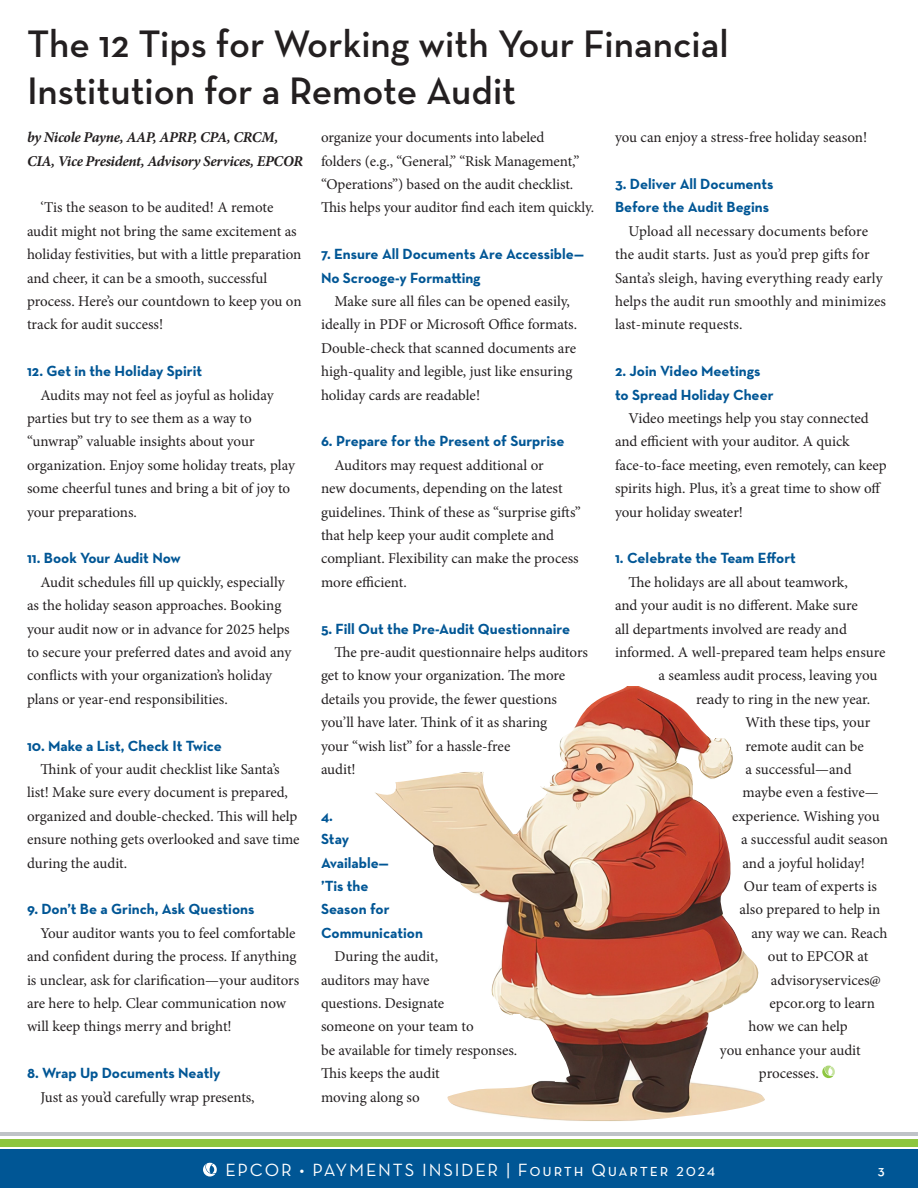
<style>
.page{position:relative;width:918px;height:1188px;background:#fff}
.page>*{position:absolute;margin:0;border:0;box-sizing:border-box;transform-origin:0 0}
.h1_headline{font:600 39px/46.8px "Neutraface Text";color:#231f20}
.t1{font:18px "Neutraface Text";letter-spacing:.1em;color:#fff}
.body{font:15px/23.4px "Minion Pro";letter-spacing:-.005em;color:#231f20}
.h2_sub-head{font:700 15px/23.4px "Neutraface Text";color:#005695}
.byline{font:italic 700 15px/23.4px "Minion Pro";letter-spacing:-.02em;color:#231f20}
.t2{font:600 13.5px "Neutraface Text";color:#fff}
</style>
<div class="page">
<div style="left:0;top:1149px;width:918px;height:39px;background:#005695"></div>
<hr style="left:0;top:1133px;width:918px;height:3px;background:#bfc3c7">
<div style="left:0;top:1139px;width:918px;height:7px;background:#8dc63f"></div>
<svg style="left:203px;top:1163px;width:14px;height:14px"></svg>
<svg style="left:822px;top:1066px;width:13px;height:12px"></svg>
<img style="left:375px;top:686px;width:390px;height:435px">
<h1 class="h1_headline" style="left:27px;top:20px;width:703px">The 12 Tips for Working with Your Financial<br>Institution for a Remote Audit</h1>
<p class="byline" style="left:27px;top:125px;width:277px">by Nicole Payne, AAP, APRP, CPA, CRCM,<br>CIA, Vice President, Advisory Services, EPCOR</p>
<p class="body" style="left:27px;top:196px;width:276px;text-indent:14px">‘Tis the season to be audited! A remote audit might not bring the same excitement as holiday festivities, but with a little preparation and cheer, it can be a smooth, successful process. Here’s our countdown to keep you on track for audit success!</p>
<h2 class="h2_sub-head" style="left:27px;top:359px;width:177px">12. Get in the Holiday Spirit</h2>
<p class="body" style="left:27px;top:383px;width:269px;text-indent:14px">Audits may not feel as joyful as holiday parties but try to see them as a way to “unwrap” valuable insights about your organization. Enjoy some holiday treats, play some cheerful tunes and bring a bit of joy to your preparations.</p>
<h2 class="h2_sub-head" style="left:27px;top:546px;width:155px">11. Book Your Audit Now</h2>
<p class="body" style="left:27px;top:570px;width:266px;text-indent:14px">Audit schedules fill up quickly, especially as the holiday season approaches. Booking your audit now or in advance for 2025 helps to secure your preferred dates and avoid any conflicts with your organization’s holiday plans or year-end responsibilities.</p>
<h2 class="h2_sub-head" style="left:27px;top:734px;width:196px">10. Make a List, Check It Twice</h2>
<p class="body" style="left:27px;top:758px;width:274px;text-indent:14px">Think of your audit checklist like Santa’s list! Make sure every document is prepared, organized and double-checked. This will help ensure nothing gets overlooked and save time during the audit.</p>
<h2 class="h2_sub-head" style="left:27px;top:897px;width:229px">9. Don’t Be a Grinch, Ask Questions</h2>
<p class="body" style="left:27px;top:921px;width:274px;text-indent:14px">Your auditor wants you to feel comfortable and confident during the process. If anything is unclear, ask for clarification—your auditors are here to help. Clear communication now will keep things merry and bright!</p>
<h2 class="h2_sub-head" style="left:27px;top:1061px;width:195px">8. Wrap Up Documents Neatly</h2>
<p class="body" style="left:40px;top:1085px;width:216px">Just as you’d carefully wrap presents,</p>
<p class="body" style="left:321px;top:126px;width:275px">organize your documents into labeled<br>folders (e.g., “General,” “Risk Management,” “Operations”) based on the audit checklist.<br>This helps your auditor find each item quickly.</p>
<h2 class="h2_sub-head" style="left:321px;top:242px;width:264px">7. Ensure All Documents Are Accessible—<br>No Scrooge-y Formatting</h2>
<p class="body" style="left:321px;top:290px;width:258px;text-indent:14px">Make sure all files can be opened easily, ideally in PDF or Microsoft Office formats.<br>Double-check that scanned documents are high-quality and legible, just like ensuring holiday cards are readable!</p>
<h2 class="h2_sub-head" style="left:321px;top:429px;width:245px">6. Prepare for the Present of Surprise</h2>
<p class="body" style="left:321px;top:453px;width:261px;text-indent:14px">Auditors may request additional or<br>new documents, depending on the latest guidelines. Think of these as “surprise gifts” that help keep your audit complete and compliant. Flexibility can make the process more efficient.</p>
<h2 class="h2_sub-head" style="left:321px;top:617px;width:251px">5. Fill Out the Pre-Audit Questionnaire</h2>
<p class="body" style="left:321px;top:641px;width:269px;text-indent:14px">The pre-audit questionnaire helps auditors get to know your organization. The more details you provide, the fewer questions you’ll have later. Think of it as sharing<br>your “wish list” for a hassle-free<br>audit!</p>
<h2 class="h2_sub-head" style="left:321px;top:804px;width:104px">4.<br>Stay<br>Available—<br>’Tis the<br>Season for<br>Communication</h2>
<p class="body" style="left:321px;top:945px;width:198px;text-indent:14px">During the audit,<br>auditors may have<br>questions. Designate<br>someone on your team to<br>be available for timely responses.<br>This keeps the audit<br>moving along so</p>
<p class="body" style="left:615px;top:126px;width:254px">you can enjoy a stress-free holiday season!</p>
<h2 class="h2_sub-head" style="left:615px;top:172px;width:160px">3. Deliver All Documents<br>Before the Audit Begins</h2>
<p class="body" style="left:615px;top:219px;width:273px;text-indent:14px">Upload all necessary documents before the audit starts. Just as you’d prep gifts for Santa’s sleigh, having everything ready early helps the audit run smoothly and minimizes last-minute requests.</p>
<h2 class="h2_sub-head" style="left:615px;top:359px;width:160px">2. Join Video Meetings to Spread Holiday Cheer</h2>
<p class="body" style="left:615px;top:407px;width:273px;text-indent:14px">Video meetings help you stay connected and efficient with your auditor. A quick face-to-face meeting, even remotely, can keep spirits high. Plus, it’s a great time to show off your holiday sweater!</p>
<h2 class="h2_sub-head" style="left:615px;top:546px;width:183px">1. Celebrate the Team Effort</h2>
<p class="body" style="left:629px;top:570px;width:221px">The holidays are all about teamwork,</p>
<p class="body" style="left:615px;top:594px;width:244px">and your audit is no different. Make sure</p>
<p class="body" style="left:615px;top:617px;width:233px">all departments involved are ready and</p>
<p class="body" style="left:615px;top:641px;width:272px">informed. A well-prepared team helps ensure</p>
<p class="body" style="left:659px;top:664px;width:221px">a seamless audit process, leaving you</p>
<p class="body" style="left:696px;top:687px;width:176px">ready to ring in the new year.</p>
<p class="body" style="left:746px;top:711px;width:126px">With these tips, your</p>
<p class="body" style="left:746px;top:734px;width:120px">remote audit can be</p>
<p class="body" style="left:746px;top:758px;width:108px">a successful—and</p>
<p class="body" style="left:742px;top:781px;width:138px">maybe even a festive—</p>
<p class="body" style="left:732px;top:804px;width:149px">experience. Wishing you</p>
<p class="body" style="left:741px;top:828px;width:149px">a successful audit season</p>
<p class="body" style="left:742px;top:851px;width:124px">and a joyful holiday!</p>
<p class="body" style="left:744px;top:875px;width:135px">Our team of experts is</p>
<p class="body" style="left:739px;top:898px;width:142px">also prepared to help in</p>
<p class="body" style="left:751px;top:921px;width:137px">any way we can. Reach</p>
<p class="body" style="left:768px;top:945px;width:102px">out to EPCOR at</p>
<p class="body" style="left:771px;top:968px;width:111px">advisoryservices@</p>
<p class="body" style="left:770px;top:992px;width:107px">epcor.org to learn</p>
<p class="body" style="left:748px;top:1015px;width:101px">how we can help</p>
<p class="body" style="left:720px;top:1038px;width:142px">you enhance your audit</p>
<p class="body" style="left:759px;top:1062px;width:61px">processes.</p>
<p class="t1" style="left:225px;top:1158px;width:492px">EPCOR • PAYMENTS INSIDER | Fourth Quarter 2024</p>
<p class="t2" style="left:878px;top:1161px;width:8px">3</p>
</div>
